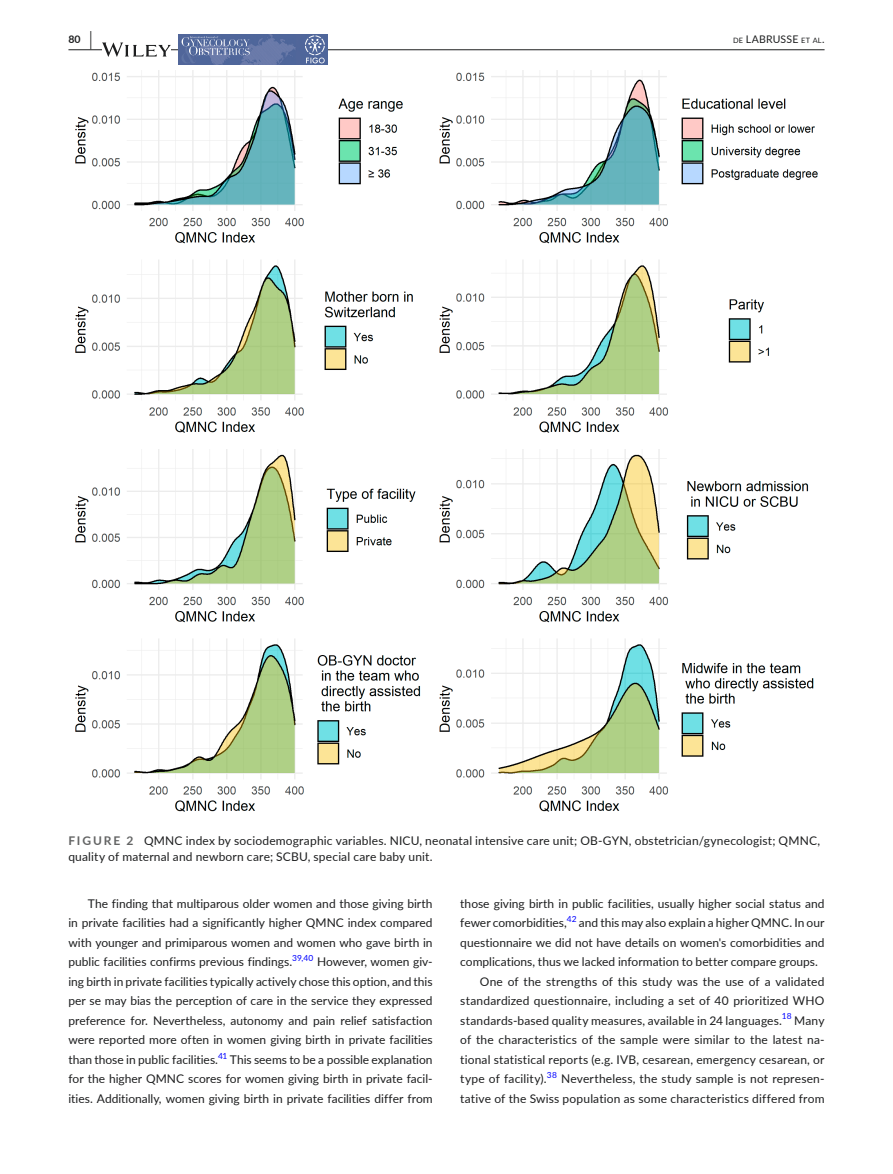
<style>
.page{position:relative;width:893px;height:1174px;background:#fff}
.page>*{position:absolute;margin:0;border:0;box-sizing:border-box;transform-origin:0 0}
.t1{font:12px/19.5px "Lato";letter-spacing:.01em;color:#1d1e1f;text-align:justify}
.t2{font:12px "Lato Regular 2";letter-spacing:.015em;color:#1d1e1f}
.t3{font:10.5px "Lato";letter-spacing:.02em;color:#1d1e1f}
.t4{font:700 10.5px "Lato";color:#1d1e1f}
.t5{font:8.4px "Lato";color:#00f}
.s1{font-family:"Lato Bold 2";font-weight:400;font-size:19.5px}
.s2{font-size:7.35px}
.s3{font-family:"Lato Bold 2";color:#636464}
</style>
<div class="page">
<hr style="left:68px;top:49px;width:756px;height:1px;background:#1d1e1f">
<svg style="left:102px;top:42px;width:69px;height:15px"></svg>
<img style="left:178px;top:35px;width:149px;height:30px">
<svg style="left:181px;top:36px;width:69px;height:27px"></svg>
<svg style="left:305px;top:35px;width:20px;height:28px"></svg>
<img style="left:75px;top:70px;width:743px;height:742px">
<p class="t4" style="left:68px;top:31px;width:25px">80 <span class="s1">|</span></p>
<p class="t3" style="left:733px;top:31px;width:93px"><span class="s2">DE</span> LABRUSSE <span class="s2">ET AL</span>.</p>
<p class="t2" style="left:68px;top:831px;width:753px"><span class="s3">FIGURE 2</span> QMNC index by sociodemographic variables. NICU, neonatal intensive care unit; OB-GYN, obstetrician/gynecologist; QMNC,</p>
<p class="t1" style="left:68px;top:846px;width:366px">quality of maternal and newborn care; SCBU, special care baby unit.</p>
<p class="t1" style="left:68px;top:893px;width:366px;text-indent:20px">The finding that multiparous older women and those giving birth in private facilities had a significantly higher QMNC index compared with younger and primiparous women and women who gave birth in public facilities confirms previous findings.</p>
<p class="t5" style="left:292px;top:952px;width:23px">39,40</p>
<p class="t1" style="left:68px;top:951px;width:366px;text-indent:249px">However, women giv&shy;ing birth in private facilities typically actively chose this option, and this per se may bias the perception of care in the service they expressed preference for. Nevertheless, autonomy and pain relief satisfaction were reported more often in women giving birth in private facilities than those in public facilities.<sup>41</sup> This seems to be a possible explanation for the higher QMNC scores for women giving birth in private facil&shy;ities. Additionally, women giving birth in private facilities differ from</p>
<p class="t1" style="left:460px;top:893px;width:366px">those giving birth in public facilities, usually higher social status and</p>
<p class="t1" style="left:460px;top:912px;width:366px">fewer comorbidities,<sup>42</sup> and this may also explain a higher QMNC. In our</p>
<p class="t1" style="left:460px;top:932px;width:366px">questionnaire we did not have details on women's comorbidities and</p>
<p class="t1" style="left:460px;top:951px;width:359px">complications, thus we lacked information to better compare groups.</p>
<p class="t1" style="left:480px;top:971px;width:346px">One of the strengths of this study was the use of a validated</p>
<p class="t1" style="left:460px;top:990px;width:366px">standardized questionnaire, including a set of 40 prioritized WHO</p>
<p class="t1" style="left:460px;top:1010px;width:366px">standards-based quality measures, available in 24 languages.<sup>18</sup> Many</p>
<p class="t1" style="left:460px;top:1029px;width:366px">of the characteristics of the sample were similar to the latest na-</p>
<p class="t1" style="left:460px;top:1049px;width:366px">tional statistical reports (e.g. IVB, cesarean, emergency cesarean, or</p>
<p class="t1" style="left:460px;top:1068px;width:366px">type of facility).<sup>38</sup> Nevertheless, the study sample is not represen-</p>
<p class="t1" style="left:460px;top:1088px;width:366px">tative of the Swiss population as some characteristics differed from</p>
</div>
